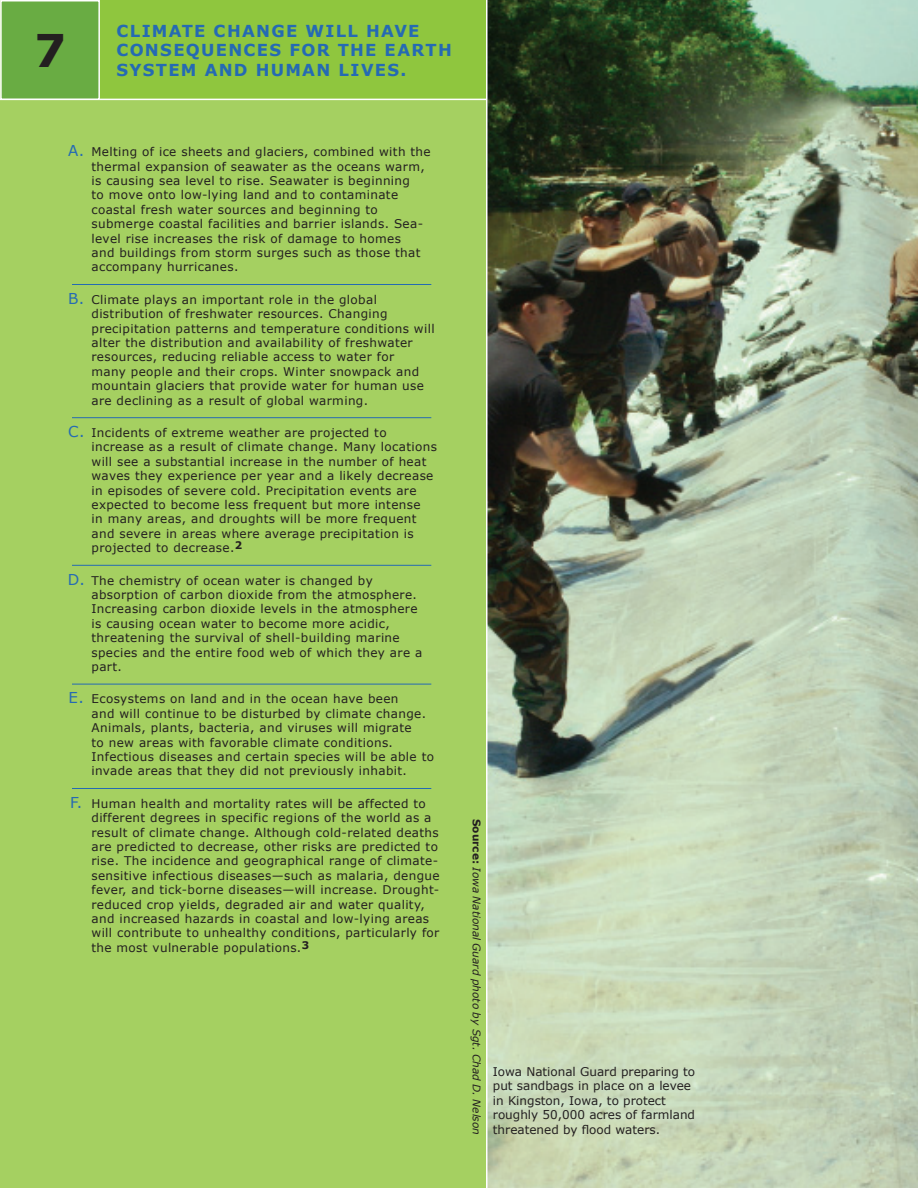
<style>
.page{position:relative;width:918px;height:1188px;background:#fff}
.page>*{position:absolute;margin:0;border:0;box-sizing:border-box;transform-origin:0 0}
.t1{font:700 45px "Verdana";color:#231f20}
.t2{font:700 16.5px/19.8px "Verdana";letter-spacing:.075em;color:#256ab3}
.t3{font:12px/14.4px "Verdana";letter-spacing:.03em;color:#231f20}
.t4{font:12px/14.4px "Verdana";color:#231f20}
.t5{font:italic 10.5px "Verdana";color:#231f20}
.s1{font-size:15px;color:#256ab3}
.s2{font-weight:700;font-style:normal}
</style>
<div class="page">
<div style="left:0;top:100px;width:486px;height:1088px;background:#a5d061"></div>
<div style="left:100px;top:0;width:386px;height:99px;background:#8fc63e"></div>
<div style="left:1px;top:1px;width:98px;height:98px;background:#69ac43"></div>
<div style="left:0;top:0;width:100px;height:100px;border:2px solid #fff"></div>
<hr style="left:72px;top:284px;width:359px;height:1px;background:#256ab3">
<hr style="left:72px;top:417px;width:359px;height:1px;background:#256ab3">
<hr style="left:72px;top:565px;width:359px;height:1px;background:#256ab3">
<hr style="left:72px;top:684px;width:359px;height:1px;background:#256ab3">
<hr style="left:72px;top:788px;width:359px;height:1px;background:#256ab3">
<img style="left:487px;top:0;width:431px;height:1188px">
<div style="left:40px;top:958px;width:404px;height:16px;background:#a5d061"></div>
<h1 class="t1" style="left:34px;top:19px;width:33px">7</h1>
<h2 class="t2" style="left:116px;top:20px;width:337px">CLIMATE CHANGE WILL HAVE<br>CONSEQUENCES FOR THE EARTH</h2>
<h2 class="t2" style="left:116px;top:60px;width:292px">SYSTEM AND HUMAN LIVES.</h2>
<p class="t3" style="left:92px;top:144px;width:341px;text-indent:-23px"><span class="s1">a.</span> Melting of ice sheets and glaciers, combined with the thermal expansion of seawater as the oceans warm, is causing sea level to rise. Seawater is beginning<br>to move onto low-lying land and to contaminate coastal fresh water sources and beginning to submerge coastal facilities and barrier islands. Sea&shy;level rise increases the risk of damage to homes<br>and buildings from storm surges such as those that accompany hurricanes.</p>
<p class="t3" style="left:92px;top:292px;width:345px;text-indent:-23px"><span class="s1">b.</span> Climate plays an important role in the global distribution of freshwater resources. Changing precipitation patterns and temperature conditions will alter the distribution and availability of freshwater resources, reducing reliable access to water for<br>many people and their crops. Winter snowpack and mountain glaciers that provide water for human use are declining as a result of global warming.</p>
<p class="t3" style="left:92px;top:425px;width:347px;text-indent:-23px"><span class="s1">c.</span> Incidents of extreme weather are projected to increase as a result of climate change. Many locations will see a substantial increase in the number of heat waves they experience per year and a likely decrease in episodes of severe cold. Precipitation events are expected to become less frequent but more intense<br>in many areas, and droughts will be more frequent and severe in areas where average precipitation is projected to decrease.<sup>2</sup></p>
<p class="t3" style="left:92px;top:573px;width:332px;text-indent:-24px"><span class="s1">d.</span> The chemistry of ocean water is changed by absorption of carbon dioxide from the atmosphere.<br>Increasing carbon dioxide levels in the atmosphere is causing ocean water to become more acidic, threatening the survival of shell-building marine species and the entire food web of which they are a part.</p>
<p class="t3" style="left:92px;top:692px;width:344px;text-indent:-23px"><span class="s1">e.</span> Ecosystems on land and in the ocean have been<br>and will continue to be disturbed by climate change.<br>Animals, plants, bacteria, and viruses will migrate<br>to new areas with favorable climate conditions.<br>Infectious diseases and certain species will be able to invade areas that they did not previously inhabit.</p>
<p class="t3" style="left:92px;top:796px;width:350px;text-indent:-21px"><span class="s1">f.</span> Human health and mortality rates will be affected to different degrees in specific regions of the world as a result of climate change. Although cold-related deaths are predicted to decrease, other risks are predicted to rise. The incidence and geographical range of climate&shy;sensitive infectious diseases—such as malaria, dengue fever, and tick-borne diseases—will increase. Drought&shy;reduced crop yields, degraded air and water quality, and increased hazards in coastal and low-lying areas will contribute to unhealthy conditions, particularly for the most vulnerable populations.<sup>3</sup></p>
<p class="t5" style="left:484px;top:819px;width:317px;rotate:90deg"><span class="s2">SOURCE:</span> Iowa National Guard photo by Sgt. Chad D. Nelson</p>
<p class="t4" style="left:493px;top:1064px;width:204px">Iowa National Guard preparing to put sandbags in place on a levee in Kingston, Iowa, to protect roughly 50,000 acres of farmland threatened by flood waters.</p>
</div>
